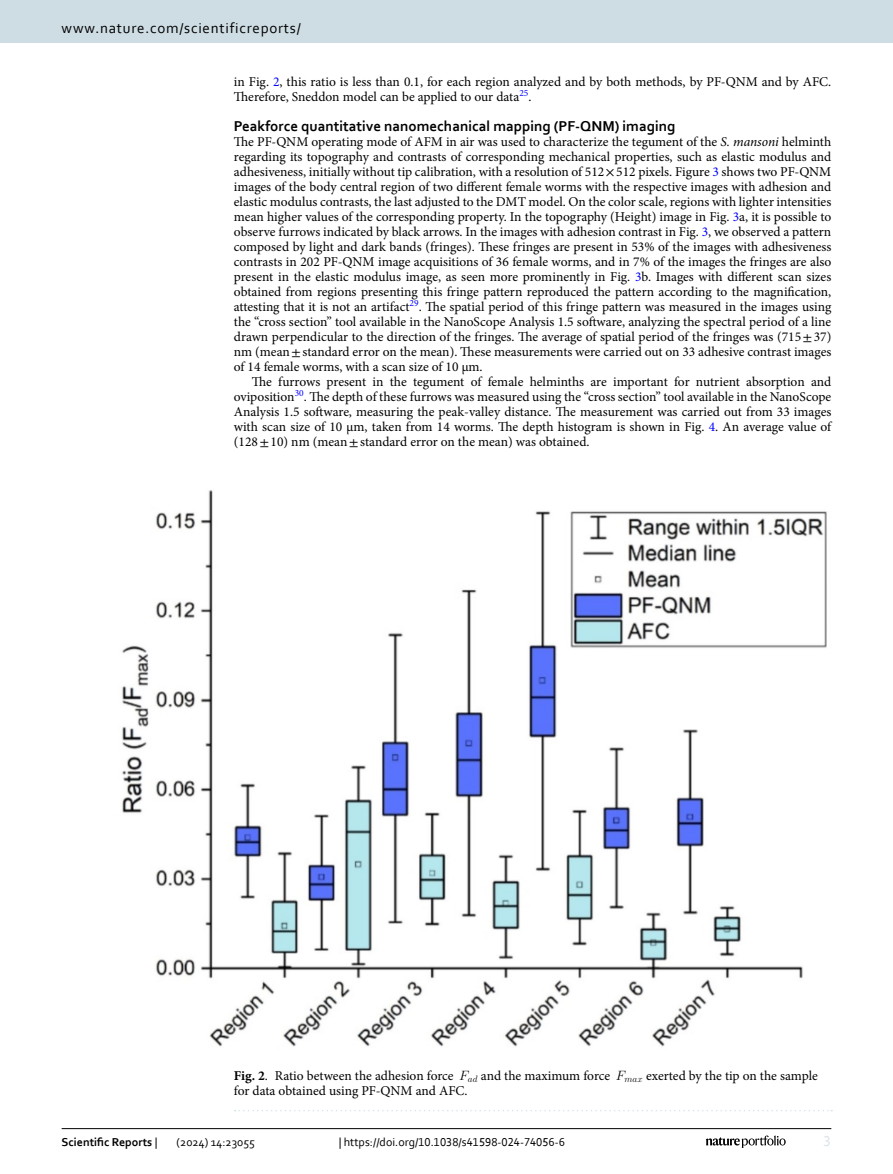
<style>
.page{position:relative;width:893px;height:1174px;background:#fff}
.page>*{position:absolute;margin:0;border:0;box-sizing:border-box;transform-origin:0 0}
.Head_2{font:700 15px "Corbel";color:#000}
.t1{font:15px "Corbel";letter-spacing:.05em;color:#000}
.t2{font:15px "Corbel";color:#d9e4eb}
.Body_Text{font:13.5px/15px "Minion Pro";color:#000;text-align:justify}
.Body_Text_Indent{font:13.5px/15px "Minion Pro";letter-spacing:-.005em;color:#000}
.Figure_Caption{font:13.5px "Minion Pro";color:#000}
.t3{font:12px "Corbel";color:#000}
.t4{font:700 12px "Corbel";color:#000}
.t5{font:9.45px "CMMI12";color:#000}
.s1{color:#00f}
.s2{font-style:italic}
.s3{font-family:"STIX"}
.s4{font-weight:700}
.s5{font-weight:400}
</style>
<div class="page">
<img style="left:121px;top:490px;width:706px;height:557px">
<svg style="left:235px;top:1110px;width:597px;height:1px"></svg>
<hr style="left:62px;top:1128px;width:769px;height:1px;background:#000">
<svg style="left:706px;top:1135px;width:80px;height:12px"></svg>
<div style="left:0;top:0;width:893px;height:43px;background:#cedde4"></div>
<p class="t1" style="left:62px;top:18px;width:241px">www.nature.com/scientificreports/</p>
<p class="Body_Text_Indent" style="left:234px;top:74px;width:599px">in Fig. <span class="s1">2</span>, this ratio is less than 0.1, for each region analyzed and by both methods, by PF-QNM and by AFC.<br>Therefore, Sneddon model can be applied to our data<sup>25</sup>.</p>
<p class="Head_2" style="left:234px;top:116px;width:443px">Peakforce quantitative nanomechanical mapping (PF-QNM) imaging</p>
<p class="Body_Text" style="left:234px;top:134px;width:599px">The PF-QNM operating mode of AFM in air was used to characterize the tegument of the <span class="s2">S. mansoni</span> helminth regarding its topography and contrasts of corresponding mechanical properties, such as elastic modulus and adhesiveness, initially without tip calibration, with a resolution of 512<span class="s3">×</span>512 pixels. Figure <span class="s1">3</span> shows two PF-QNM images of the body central region of two different female worms with the respective images with adhesion and elastic modulus contrasts, the last adjusted to the DMT model. On the color scale, regions with lighter intensities mean higher values of the corresponding property. In the topography (Height) image in Fig. <span class="s1">3</span>a, it is possible to observe furrows indicated by black arrows. In the images with adhesion contrast in Fig. <span class="s1">3</span>, we observed a pattern composed by light and dark bands (fringes). These fringes are present in 53% of the images with adhesiveness contrasts in 202 PF-QNM image acquisitions of 36 female worms, and in 7% of the images the fringes are also present in the elastic modulus image, as seen more prominently in Fig. <span class="s1">3</span>b. Images with different scan sizes obtained from regions presenting this fringe pattern reproduced the pattern according to the magnification, attesting that it is not an artifact<sup>29</sup>. The spatial period of this fringe pattern was measured in the images using the “cross section” tool available in the NanoScope Analysis 1.5 software, analyzing the spectral period of a line drawn perpendicular to the direction of the fringes. The average of spatial period of the fringes was (715<span class="s3">±</span>37) nm (mean<span class="s3">±</span>standard error on the mean). These measurements were carried out on 33 adhesive contrast images of 14 female worms, with a scan size of 10 μm.</p>
<p class="Body_Text_Indent" style="left:234px;top:374px;width:599px;text-align:justify;text-indent:18px">The furrows present in the tegument of female helminths are important for nutrient absorption and oviposition<sup>30</sup>. The depth of these furrows was measured using the “cross section” tool available in the NanoScope Analysis 1.5 software, measuring the peak-valley distance. The measurement was carried out from 33 images with scan size of 10 μm, taken from 14 worms. The depth histogram is shown in Fig. <span class="s1">4</span>. An average value of (128<span class="s3">±</span>10) nm (mean<span class="s3">±</span>standard error on the mean) was obtained.</p>
<p class="Figure_Caption" style="left:234px;top:1067px;width:221px"><span class="s4">Fig. 2</span>. Ratio between the adhesion force</p>
<p class="t5" style="left:459px;top:1075px;width:20px"><sup>F</sup>ad</p>
<p class="Figure_Caption" style="left:481px;top:1067px;width:131px">and the maximum force</p>
<p class="t5" style="left:616px;top:1075px;width:28px"><sup>F</sup>max</p>
<p class="Figure_Caption" style="left:646px;top:1067px;width:173px">exerted by the tip on the sample</p>
<p class="Figure_Caption" style="left:234px;top:1082px;width:235px">for data obtained using PF-QNM and AFC.</p>
<p class="t4" style="left:62px;top:1134px;width:97px">Scientific Reports <span class="s5">|</span></p>
<p class="t3" style="left:177px;top:1134px;width:80px">(2024) 14:23055</p>
<p class="t3" style="left:339px;top:1134px;width:228px">| https://doi.org/10.1038/s41598-024-74056-6</p>
<p class="t2" style="left:824px;top:1132px;width:9px">3</p>
</div>
